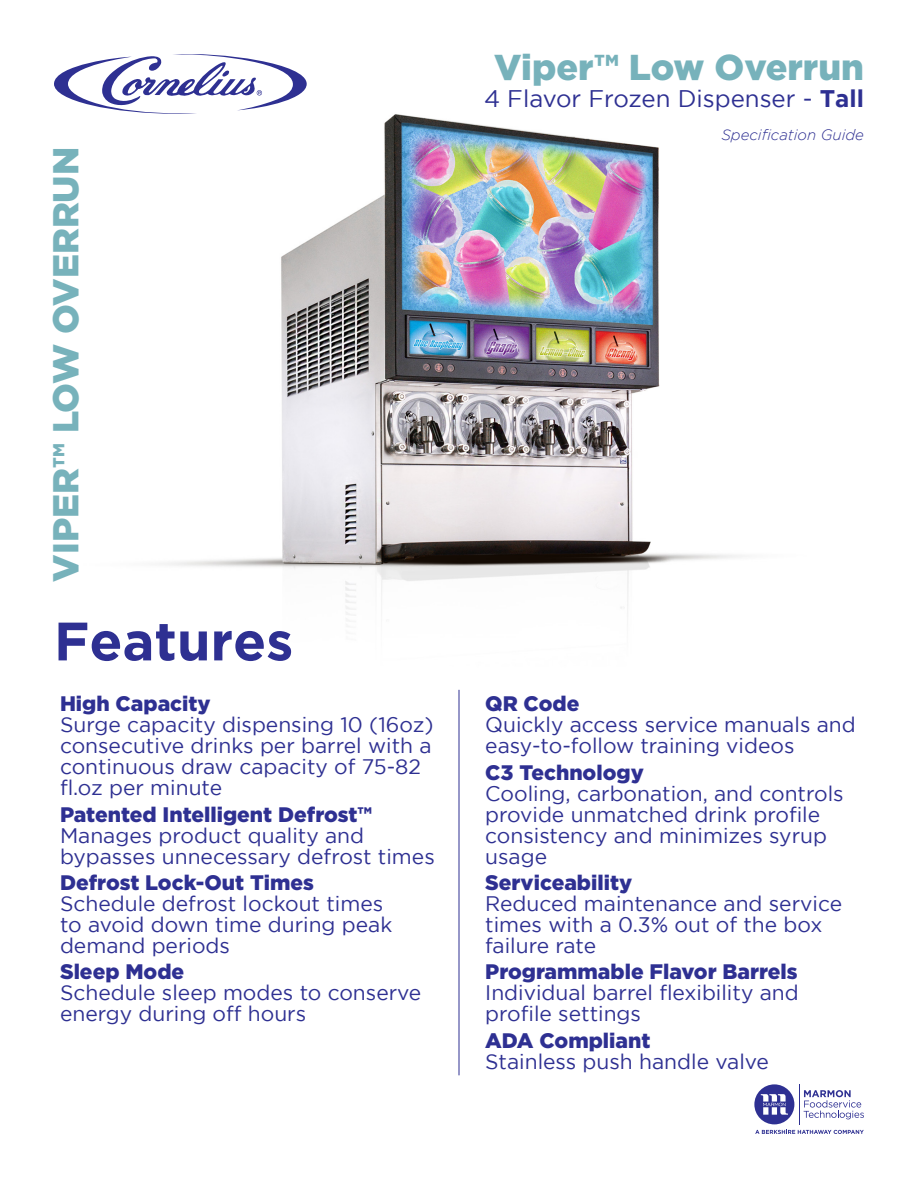
<style>
.page{position:relative;width:918px;height:1188px;background:#fff}
.page>*{position:absolute;margin:0;border:0;box-sizing:border-box;transform-origin:0 0}
.t1{font:700 54px "Gotham";color:#2e3092}
.t2{font:900 36px "Gotham";color:#77b2bb}
.t3{font:24px "Gotham";color:#2e3092}
.t4{font:21px/21px "Gotham";color:#2e3092}
.t5{font:italic 300 15px "Gotham";color:#2e3092}
.s1{font-weight:900}
.s2{font-weight:700}
</style>
<div class="page">
<img style="left:160px;top:114px;width:704px;height:1016px">
<svg style="left:54px;top:54px;width:253px;height:60px"></svg>
<svg style="left:755px;top:1130px;width:109px;height:4px"></svg>
<hr style="left:799px;top:1084px;width:1px;height:40px;background:#2e3092">
<svg style="left:804px;top:1090px;width:60px;height:29px"></svg>
<svg style="left:754px;top:1084px;width:40px;height:40px"></svg>
<hr style="left:459px;top:690px;width:1px;height:385px;background:#2e3092">
<p class="t2" style="left:45px;top:582px;width:436px;rotate:-90deg">VIPER™ LOW OVERRUN</p>
<p class="t1" style="left:54px;top:610px;width:241px">Features</p>
<p class="t4" style="left:60px;top:693px;width:375px"><span class="s1">High Capacity<br></span>Surge capacity dispensing 10 (16oz) consecutive drinks per barrel with a continuous draw capacity of 75-82 fl.oz per minute</p>
<p class="t4" style="left:60px;top:803px;width:376px"><span class="s1">Patented Intelligent Defrost™<br></span>Manages product quality and bypasses unnecessary defrost times</p>
<p class="t4" style="left:60px;top:872px;width:334px"><span class="s1">Defrost Lock-Out Times<br></span>Schedule defrost lockout times to avoid down time during peak demand periods</p>
<p class="t4" style="left:60px;top:961px;width:363px"><span class="s1">Sleep Mode<br></span>Schedule sleep modes to conserve energy during off hours</p>
<p class="t2" style="left:494px;top:47px;width:371px">Viper™ Low Overrun</p>
<p class="t3" style="left:484px;top:85px;width:381px">4 Flavor Frozen Dispenser - <span class="s2">Tall</span></p>
<p class="t5" style="left:721px;top:126px;width:144px">Specification Guide</p>
<p class="t4" style="left:485px;top:693px;width:372px"><span class="s1">QR Code<br></span>Quickly access service manuals and easy-to-follow training videos</p>
<p class="t4" style="left:485px;top:761px;width:360px"><span class="s1">C3 Technology<br></span>Cooling, carbonation, and controls provide unmatched drink profile consistency and minimizes syrup usage</p>
<p class="t4" style="left:485px;top:872px;width:358px"><span class="s1">Serviceability<br></span>Reduced maintenance and service times with a 0.3% out of the box failure rate</p>
<p class="t4" style="left:485px;top:961px;width:315px;text-align:justify"><span class="s1">Programmable Flavor Barrels </span>Individual barrel flexibility and profile settings</p>
<p class="t4" style="left:485px;top:1030px;width:285px"><span class="s1">ADA Compliant<br></span>Stainless push handle valve</p>
</div>
